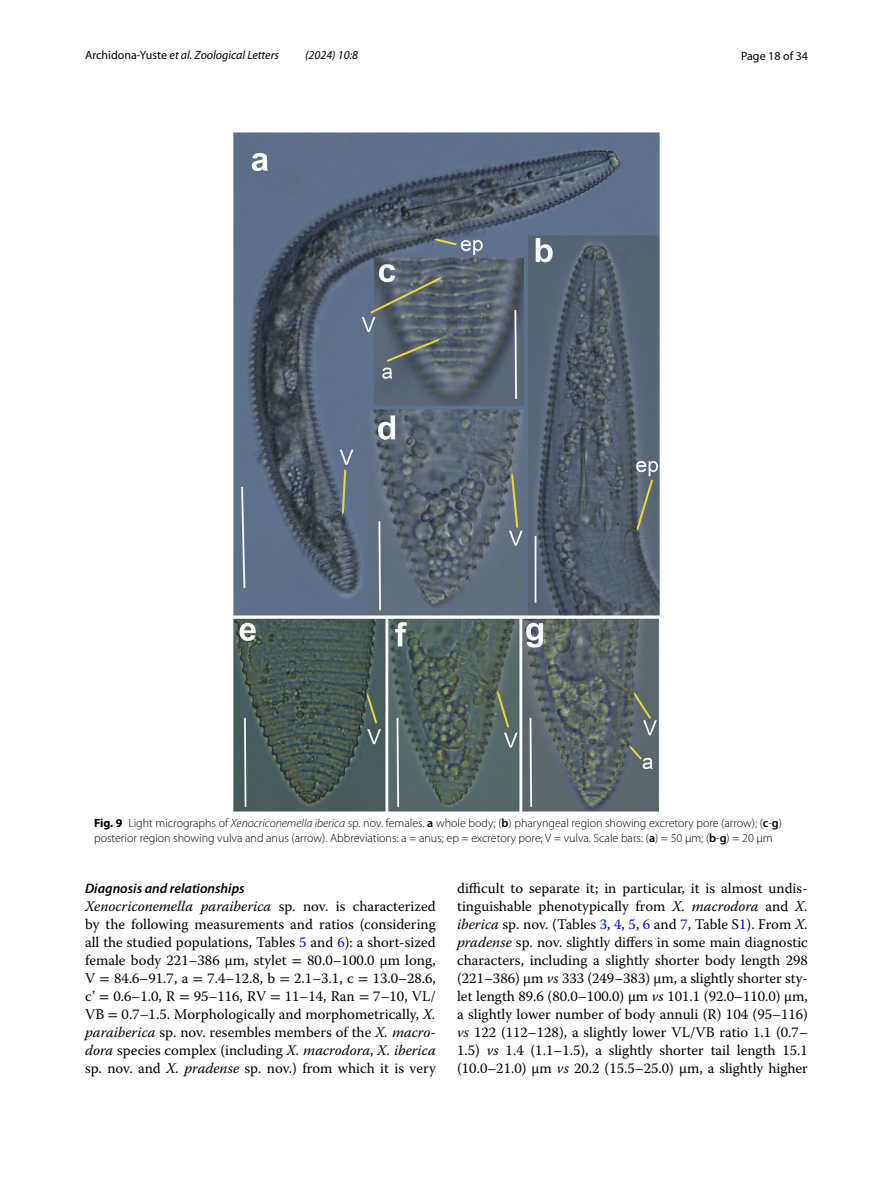
<style>
.page{position:relative;width:893px;height:1187px;background:#fff}
.page>*{position:absolute;margin:0;border:0;box-sizing:border-box;transform-origin:0 0}
.t1{font:14.7px/18px "Warnock Pro";color:#000;text-align:justify}
.t2{font:italic 600 13.8px "Myriad Pro";color:#000}
.t3{font:300 12px/15px "Myriad Pro";color:#000}
.t4{font:italic 12px "Myriad Pro";color:#000}
.t5{font:12px "Myriad Pro";color:#000}
.s1{font-style:normal}
.s2{font-weight:700}
.s3{font-style:italic}
.s4{font-weight:600}
.s5{color:#00f}
.s6{font-family:"STIX"}
</style>
<div class="page">
<img style="left:234px;top:133px;width:425px;height:678px">
<p class="t4" style="left:85px;top:48px;width:195px"><span class="s1">Archidona‑Yuste</span> et al. Zoological Letters</p>
<p class="t4" style="left:305px;top:48px;width:54px">(2024) 10:8</p>
<p class="t5" style="left:741px;top:48px;width:68px">Page 18 of 34</p>
<p class="t3" style="left:94px;top:815px;width:689px"><span class="s2">Fig. 9</span> Light micrographs of <span class="s3">Xenocriconemella iberica</span> sp. nov. females. <span class="s4">a</span> whole body; (<span class="s4">b</span>) pharyngeal region showing excretory pore (arrow); (<span class="s4">c</span>-<span class="s4">g</span>) posterior region showing vulva and anus (arrow). Abbreviations: a = anus; ep = excretory pore; V = vulva. Scale bars: (<span class="s4">a</span>) = 50 µm; (<span class="s4">b</span>-<span class="s4">g</span>) = 20 µm</p>
<p class="t2" style="left:85px;top:879px;width:161px">Diagnosis and relationships</p>
<p class="t1" style="left:85px;top:896px;width:352px"><span class="s3">Xenocriconemella paraiberica</span> sp. nov. is characterized by the following measurements and ratios (considering all the studied populations, Tables <span class="s5">5</span> and <span class="s5">6</span>): a short-sized female body 221–386 µm, stylet <span class="s6">=</span> 80.0–100.0 µm long, V <span class="s6">=</span> 84.6–91.7, a <span class="s6">=</span> 7.4–12.8, b <span class="s6">=</span> 2.1–3.1, c <span class="s6">=</span> 13.0–28.6, c’ <span class="s6">=</span> 0.6–1.0, R <span class="s6">=</span> 95–116, RV <span class="s6">=</span> 11–14, Ran <span class="s6">=</span> 7–10, VL/ VB <span class="s6">=</span> 0.7–1.5. Morphologically and morphometrically, <span class="s3">X. paraiberica</span> sp. nov. resembles members of the <span class="s3">X. macro&shy;dora</span> species complex (including <span class="s3">X. macrodora</span>, <span class="s3">X. iberica </span>sp. nov. and <span class="s3">X. pradense</span> sp. nov.) from which it is very</p>
<p class="t1" style="left:457px;top:878px;width:352px">difficult to separate it; in particular, it is almost undis&shy;tinguishable phenotypically from <span class="s3">X. macrodora</span> and <span class="s3">X. iberica</span> sp. nov. (Tables <span class="s5">3</span>, <span class="s5">4</span>, <span class="s5">5</span>, <span class="s5">6</span> and <span class="s5">7</span>, Table S<span class="s5">1</span>). From <span class="s3">X. pradense</span> sp. nov. slightly differs in some main diagnostic characters, including a slightly shorter body length 298 (221–386) µm <span class="s3">vs</span> 333 (249–383) µm, a slightly shorter sty&shy;let length 89.6 (80.0–100.0) µm <span class="s3">vs</span> 101.1 (92.0–110.0) µm, a slightly lower number of body annuli (R) 104 (95–116) <span class="s3">vs</span> 122 (112–128), a slightly lower VL/VB ratio 1.1 (0.7– 1.5) <span class="s3">vs</span> 1.4 (1.1–1.5), a slightly shorter tail length 15.1 (10.0–21.0) µm <span class="s3">vs</span> 20.2 (15.5–25.0) µm, a slightly higher</p>
</div>
